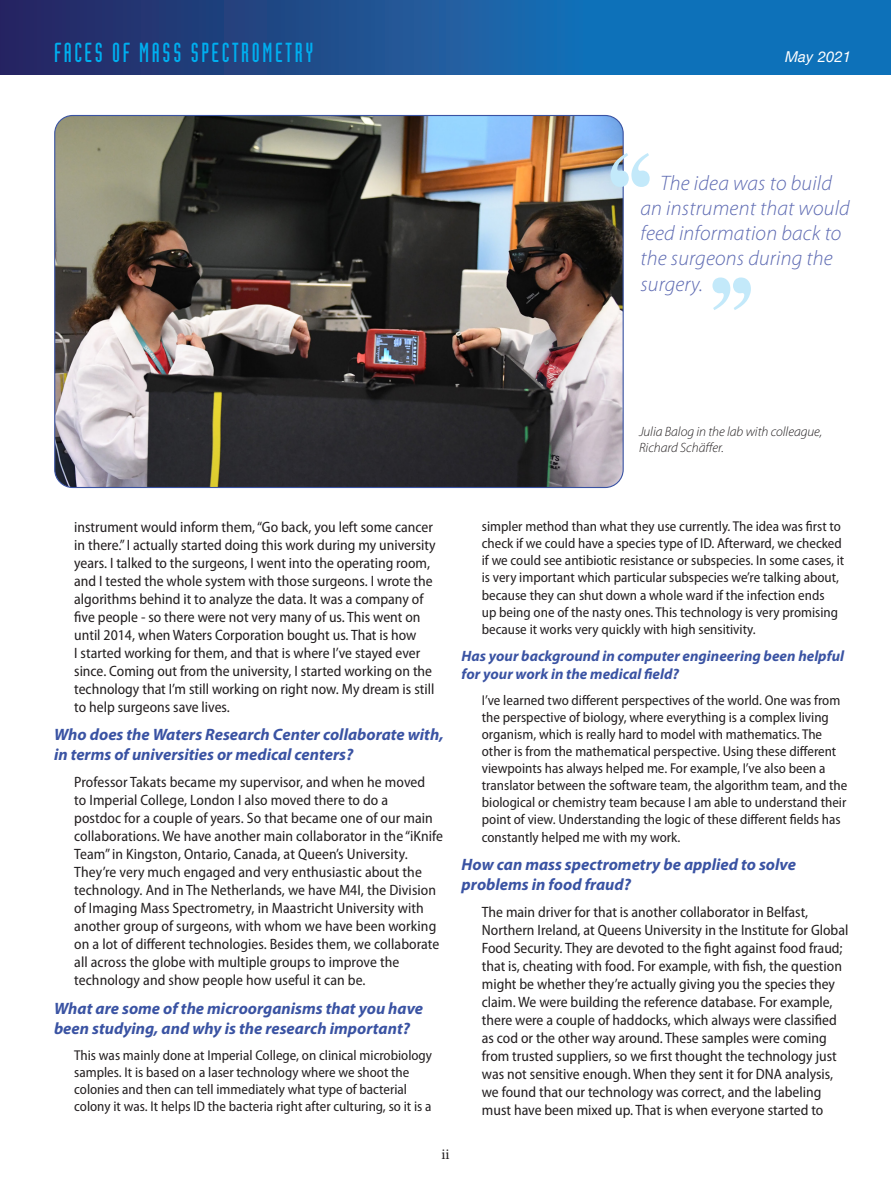
<style>
.page{position:relative;width:891px;height:1188px;background:#fff}
.page>*{position:absolute;margin:0;border:0;box-sizing:border-box;transform-origin:0 0}
.t1{font:27px "Industria Solid";letter-spacing:.1em;color:#00aeef}
.t2{font:italic 300 21px/25.2px "Myriad Pro";letter-spacing:.01em;color:#5d6ab2}
.t3{font:italic 700 16.5px/19.8px "Myriad Pro";color:#3a53a3}
.t4{font:semi-condensed 15px/18px "Myriad Pro";color:#231f20}
.t5{font:italic 700 15px/18px "Myriad Pro";color:#3a53a3}
.t6{font:italic 15px "Helvetica Neue";letter-spacing:.005em;color:#fff}
.t7{font:15px "Minion Pro";color:#231f20}
.t8{font:semi-condensed 14.25px/17.1px "Myriad Pro";color:#231f20}
.t9{font:italic 300 13.5px/16.2px "Myriad Pro";letter-spacing:-.005em;color:#231f20}
</style>
<div class="page">
<svg style="left:0;top:0;width:891px;height:75px;background:#195799"></svg>
<svg style="left:713px;top:278px;width:38px;height:32px"></svg>
<img style="left:56px;top:116px;width:566px;height:372px">
<svg style="left:610px;top:153px;width:40px;height:34px"></svg>
<p class="t1" style="left:54px;top:38px;width:261px">FACES OF MASS SPECTROMETRY</p>
<p class="t6" style="left:785px;top:46px;width:68px">May 2021</p>
<p class="t2" style="left:640px;top:170px;width:211px;text-indent:20px">The idea was to build an instrument that would feed information back to the surgeons during the surgery.</p>
<p class="t9" style="left:639px;top:423px;width:185px">Julia Balog in the lab with colleague,<br>Richard Schäffer.</p>
<p class="t4" style="left:74px;top:518px;width:363px">instrument would inform them, “Go back, you left some cancer in there.” I actually started doing this work during my university years. I talked to the surgeons, I went into the operating room, and I tested the whole system with those surgeons. I wrote the algorithms behind it to analyze the data. It was a company of five people - so there were not very many of us. This went on until 2014, when Waters Corporation bought us. That is how<br>I started working for them, and that is where I’ve stayed ever since. Coming out from the university, I started working on the technology that I’m still working on right now. My dream is still to help surgeons save lives.</p>
<p class="t3" style="left:54px;top:724px;width:391px">Who does the Waters Research Center collaborate with, in terms of universities or medical centers?</p>
<p class="t4" style="left:74px;top:773px;width:370px">Professor Takats became my supervisor, and when he moved<br>to Imperial College, London I also moved there to do a<br>postdoc for a couple of years. So that became one of our main collaborations. We have another main collaborator in the “iKnife Team” in Kingston, Ontario, Canada, at Queen’s University.<br>They’re very much engaged and very enthusiastic about the technology. And in The Netherlands, we have M4I, the Division of Imaging Mass Spectrometry, in Maastricht University with another group of surgeons, with whom we have been working on a lot of different technologies. Besides them, we collaborate all across the globe with multiple groups to improve the technology and show people how useful it can be.</p>
<p class="t3" style="left:54px;top:998px;width:371px">What are some of the microorganisms that you have been studying, and why is the research important?</p>
<p class="t8" style="left:74px;top:1046px;width:359px">This was mainly done at Imperial College, on clinical microbiology samples. It is based on a laser technology where we shoot the colonies and then can tell immediately what type of bacterial colony it was. It helps ID the bacteria right after culturing, so it is a</p>
<p class="t8" style="left:482px;top:518px;width:364px">simpler method than what they use currently. The idea was first to check if we could have a species type of ID. Afterward, we checked if we could see antibiotic resistance or subspecies. In some cases, it is very important which particular subspecies we’re talking about, because they can shut down a whole ward if the infection ends<br>up being one of the nasty ones. This technology is very promising because it works very quickly with high sensitivity.</p>
<p class="t5" style="left:462px;top:646px;width:384px">Has your background in computer engineering been helpful for your work in the medical field?</p>
<p class="t8" style="left:482px;top:691px;width:367px">I’ve learned two different perspectives of the world. One was from the perspective of biology, where everything is a complex living organism, which is really hard to model with mathematics. The other is from the mathematical perspective. Using these different viewpoints has always helped me. For example, I’ve also been a translator between the software team, the algorithm team, and the biological or chemistry team because I am able to understand their point of view. Understanding the logic of these different fields has constantly helped me with my work.</p>
<p class="t3" style="left:462px;top:854px;width:336px">How can mass spectrometry be applied to solve problems in food fraud?</p>
<p class="t4" style="left:482px;top:903px;width:368px">The main driver for that is another collaborator in Belfast, Northern Ireland, at Queens University in the Institute for Global Food Security. They are devoted to the fight against food fraud; that is, cheating with food. For example, with fish, the question might be whether they’re actually giving you the species they claim. We were building the reference database. For example, there were a couple of haddocks, which always were classified as cod or the other way around. These samples were coming from trusted suppliers, so we first thought the technology just was not sensitive enough. When they sent it for DNA analysis, we found that our technology was correct, and the labeling must have been mixed up. That is when everyone started to</p>
<p class="t7" style="left:441px;top:1144px;width:10px">ii</p>
</div>
